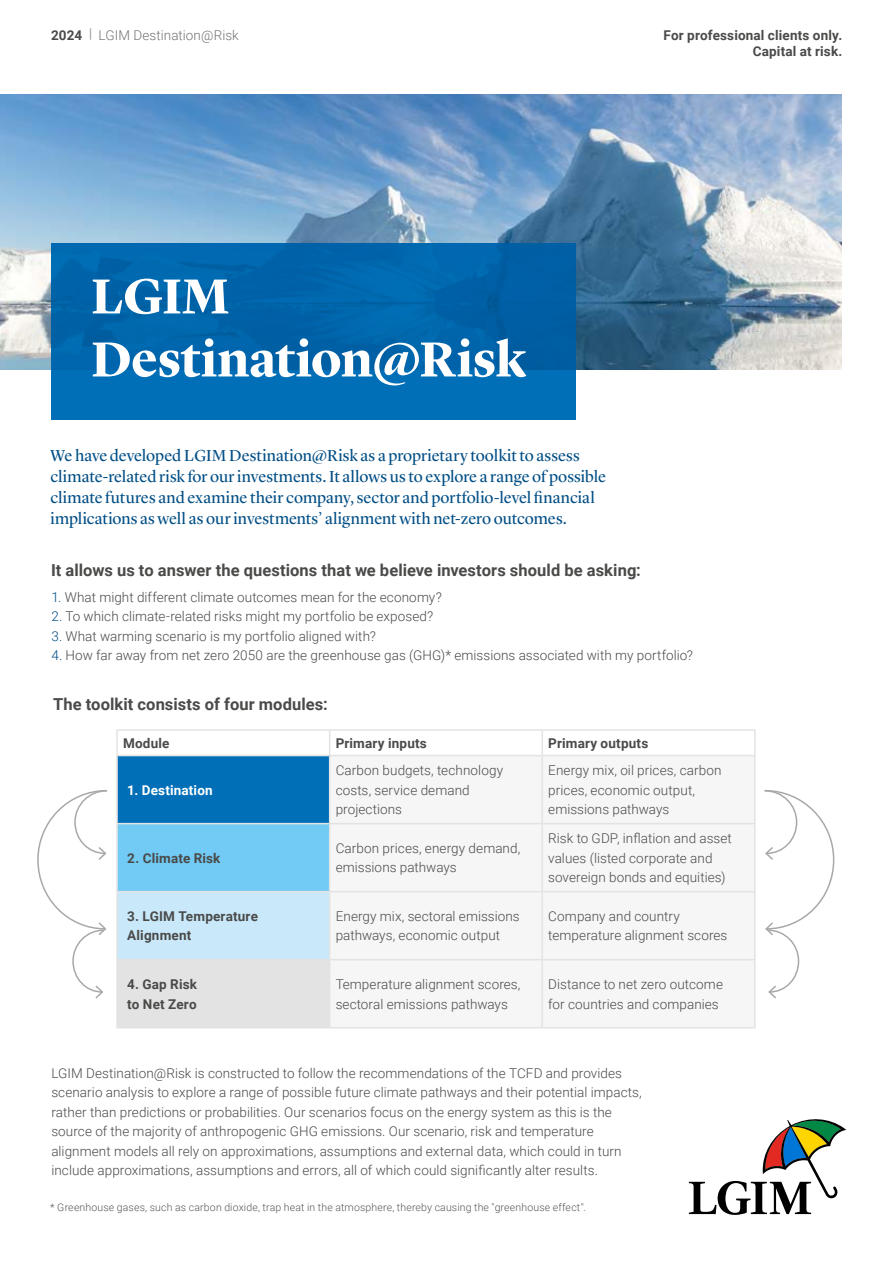
<style>
.page{position:relative;width:893px;height:1263px;background:#fff}
.page>*{position:absolute;margin:0;border:0;box-sizing:border-box;transform-origin:0 0}
.Front_page_header{font:700 51px/63px "Lyon Display";letter-spacing:-.005em;color:#fff}
.Body_copy_and_chart_header_-_Manually_ap{font:16.5px/21px "Lyon Display";color:#004e86}
.Body_copy_bold{font:700 16.5px "Roboto";letter-spacing:.005em;color:#4a4a49}
.body_copy_standard{font:300 13.5px/19.5px "Roboto";letter-spacing:.005em;color:#4a4a49}
.Body_copy_bold-2{font:300 13.5px/19.5px "Roboto";letter-spacing:.005em;color:#4a4a49}
.Body_copy_bold-3{font:700 13.5px/19.5px "Roboto";letter-spacing:.015em;color:#4a4a49}
.t1{font:300 13.5px "Roboto";letter-spacing:.005em;color:#757474}
.Body_copy_bold-4{font:700 13.5px "Roboto";letter-spacing:.01em;color:#fff}
.Source_7pt{font:300 10.5px "Roboto";letter-spacing:.015em;color:#575756}
.s1{font-weight:700;color:#4a4a49}
.s2{color:#004e86}
</style>
<div class="page">
<img style="left:0;top:94px;width:841px;height:276px">
<div style="left:51px;top:243px;width:525px;height:177px;background:#0067ad"></div>
<div style="left:117px;top:755px;width:213px;height:69px;background:#006fb8"></div>
<div style="left:330px;top:756px;width:424px;height:271px;background:#f6f6f6"></div>
<div style="left:117px;top:824px;width:213px;height:68px;background:#71cbf4"></div>
<div style="left:117px;top:892px;width:213px;height:68px;background:#c9e9fb"></div>
<div style="left:117px;top:960px;width:213px;height:68px;background:#e3e3e3"></div>
<hr style="left:116px;top:729px;width:214px;height:2px;background:#e3e3e3">
<hr style="left:116px;top:731px;width:2px;height:24px;background:#e3e3e3">
<hr style="left:330px;top:729px;width:212px;height:2px;background:#e3e3e3">
<svg style="left:329px;top:731px;width:1px;height:24px"></svg>
<hr style="left:542px;top:729px;width:214px;height:2px;background:#e3e3e3">
<hr style="left:541px;top:731px;width:2px;height:24px;background:#e3e3e3">
<hr style="left:754px;top:731px;width:2px;height:24px;background:#e3e3e3">
<hr style="left:116px;top:755px;width:214px;height:1px;background:#e3e3e3">
<hr style="left:116px;top:756px;width:2px;height:67px;background:#e3e3e3">
<hr style="left:330px;top:755px;width:212px;height:1px;background:#e3e3e3">
<hr style="left:329px;top:756px;width:1px;height:67px;background:#e3e3e3">
<hr style="left:542px;top:755px;width:214px;height:1px;background:#e3e3e3">
<hr style="left:541px;top:756px;width:2px;height:67px;background:#e3e3e3">
<hr style="left:754px;top:756px;width:2px;height:67px;background:#e3e3e3">
<hr style="left:116px;top:823px;width:214px;height:1px;background:#e3e3e3">
<hr style="left:116px;top:824px;width:2px;height:67px;background:#e3e3e3">
<hr style="left:330px;top:823px;width:212px;height:1px;background:#e3e3e3">
<hr style="left:329px;top:824px;width:1px;height:67px;background:#e3e3e3">
<hr style="left:542px;top:823px;width:214px;height:1px;background:#e3e3e3">
<hr style="left:541px;top:824px;width:2px;height:67px;background:#e3e3e3">
<hr style="left:754px;top:824px;width:2px;height:67px;background:#e3e3e3">
<hr style="left:116px;top:891px;width:214px;height:1px;background:#e3e3e3">
<hr style="left:116px;top:892px;width:2px;height:67px;background:#e3e3e3">
<hr style="left:330px;top:891px;width:212px;height:1px;background:#e3e3e3">
<hr style="left:329px;top:892px;width:1px;height:67px;background:#e3e3e3">
<hr style="left:542px;top:891px;width:214px;height:1px;background:#e3e3e3">
<hr style="left:541px;top:892px;width:2px;height:67px;background:#e3e3e3">
<hr style="left:754px;top:892px;width:2px;height:67px;background:#e3e3e3">
<hr style="left:116px;top:959px;width:214px;height:1px;background:#e3e3e3">
<hr style="left:116px;top:960px;width:2px;height:67px;background:#e3e3e3">
<hr style="left:330px;top:959px;width:212px;height:1px;background:#e3e3e3">
<hr style="left:542px;top:959px;width:214px;height:1px;background:#e3e3e3">
<hr style="left:541px;top:960px;width:2px;height:67px;background:#e3e3e3">
<hr style="left:754px;top:960px;width:2px;height:67px;background:#e3e3e3">
<hr style="left:116px;top:1027px;width:214px;height:1px;background:#e3e3e3">
<hr style="left:330px;top:1027px;width:212px;height:1px;background:#e3e3e3">
<hr style="left:542px;top:1027px;width:214px;height:1px;background:#e3e3e3">
<svg style="left:37px;top:790px;width:71px;height:209px"></svg>
<svg style="left:764px;top:790px;width:71px;height:209px"></svg>
<svg style="left:689px;top:1119px;width:157px;height:96px"></svg>
<p class="t1" style="left:51px;top:26px;width:189px"><span class="s1">2024</span> | LGIM Destination@Risk</p>
<p class="Body_copy_bold-3" style="left:664px;top:26px;width:180px;line-height:16.5px;text-align:right">For professional clients only.<br>Capital at risk.</p>
<p class="Front_page_header" style="left:92px;top:261px;width:436px">LGIM<br>Destination@Risk</p>
<p class="Body_copy_and_chart_header_-_Manually_ap" style="left:50px;top:444px;width:557px">We have developed LGIM Destination@Risk as a proprietary toolkit to assess climate-related risk for our investments. It allows us to explore a range of possible climate futures and examine their company, sector and portfolio-level financial implications as well as our investments’ alignment with net-zero outcomes.</p>
<p class="Body_copy_bold" style="left:51px;top:558px;width:591px">It allows us to answer the questions that we believe investors should be asking:</p>
<p class="body_copy_standard" style="left:51px;top:587px;width:392px"><span class="s2">1.</span> What might different climate outcomes mean for the economy?</p>
<p class="body_copy_standard" style="left:51px;top:606px;width:383px"><span class="s2">2.</span> To which climate-related risks might my portfolio be exposed?</p>
<p class="body_copy_standard" style="left:51px;top:626px;width:326px"><span class="s2">3.</span> What warming scenario is my portfolio aligned with?</p>
<p class="body_copy_standard" style="left:51px;top:645px;width:643px"><span class="s2">4.</span> How far away from net zero 2050 are the greenhouse gas (GHG)* emissions associated with my portfolio?</p>
<p class="Body_copy_bold" style="left:53px;top:692px;width:276px">The toolkit consists of four modules:</p>
<p class="Body_copy_bold-3" style="left:123px;top:733px;width:48px">Module</p>
<p class="Body_copy_bold-3" style="left:336px;top:733px;width:93px">Primary inputs</p>
<p class="Body_copy_bold-3" style="left:548px;top:733px;width:102px">Primary outputs</p>
<p class="Body_copy_bold-4" style="left:127px;top:780px;width:87px">1. Destination</p>
<p class="Body_copy_bold-2" style="left:336px;top:760px;width:169px">Carbon budgets, technology costs, service demand projections</p>
<p class="Body_copy_bold-2" style="left:548px;top:760px;width:175px">Energy mix, oil prices, carbon prices, economic output, emissions pathways</p>
<p class="Body_copy_bold-3" style="left:127px;top:848px;width:95px">2. Climate Risk</p>
<p class="Body_copy_bold-2" style="left:336px;top:838px;width:186px">Carbon prices, energy demand, emissions pathways</p>
<p class="Body_copy_bold-2" style="left:548px;top:828px;width:185px">Risk to GDP, inflation and asset values (listed corporate and sovereign bonds and equities)</p>
<p class="Body_copy_bold-3" style="left:127px;top:906px;width:132px">3. LGIM Temperature<br>Alignment</p>
<p class="Body_copy_bold-2" style="left:336px;top:906px;width:186px">Energy mix, sectoral emissions pathways, economic output</p>
<p class="Body_copy_bold-2" style="left:548px;top:906px;width:181px">Company and country temperature alignment scores</p>
<p class="Body_copy_bold-3" style="left:127px;top:974px;width:71px">4. Gap Risk to Net Zero</p>
<p class="Body_copy_bold-2" style="left:336px;top:974px;width:186px">Temperature alignment scores, sectoral emissions pathways</p>
<p class="Body_copy_bold-2" style="left:548px;top:974px;width:176px">Distance to net zero outcome for countries and companies</p>
<p class="body_copy_standard" style="left:51px;top:1063px;width:592px">LGIM Destination@Risk is constructed to follow the recommendations of the TCFD and provides scenario analysis to explore a range of possible future climate pathways and their potential impacts, rather than predictions or probabilities. Our scenarios focus on the energy system as this is the source of the majority of anthropogenic GHG emissions. Our scenario, risk and temperature alignment models all rely on approximations, assumptions and external data, which could in turn include approximations, assumptions and errors, all of which could significantly alter results.</p>
<p class="Source_7pt" style="left:50px;top:1200px;width:537px">* Greenhouse gases, such as carbon dioxide, trap heat in the atmosphere, thereby causing the "greenhouse effect".</p>
</div>
